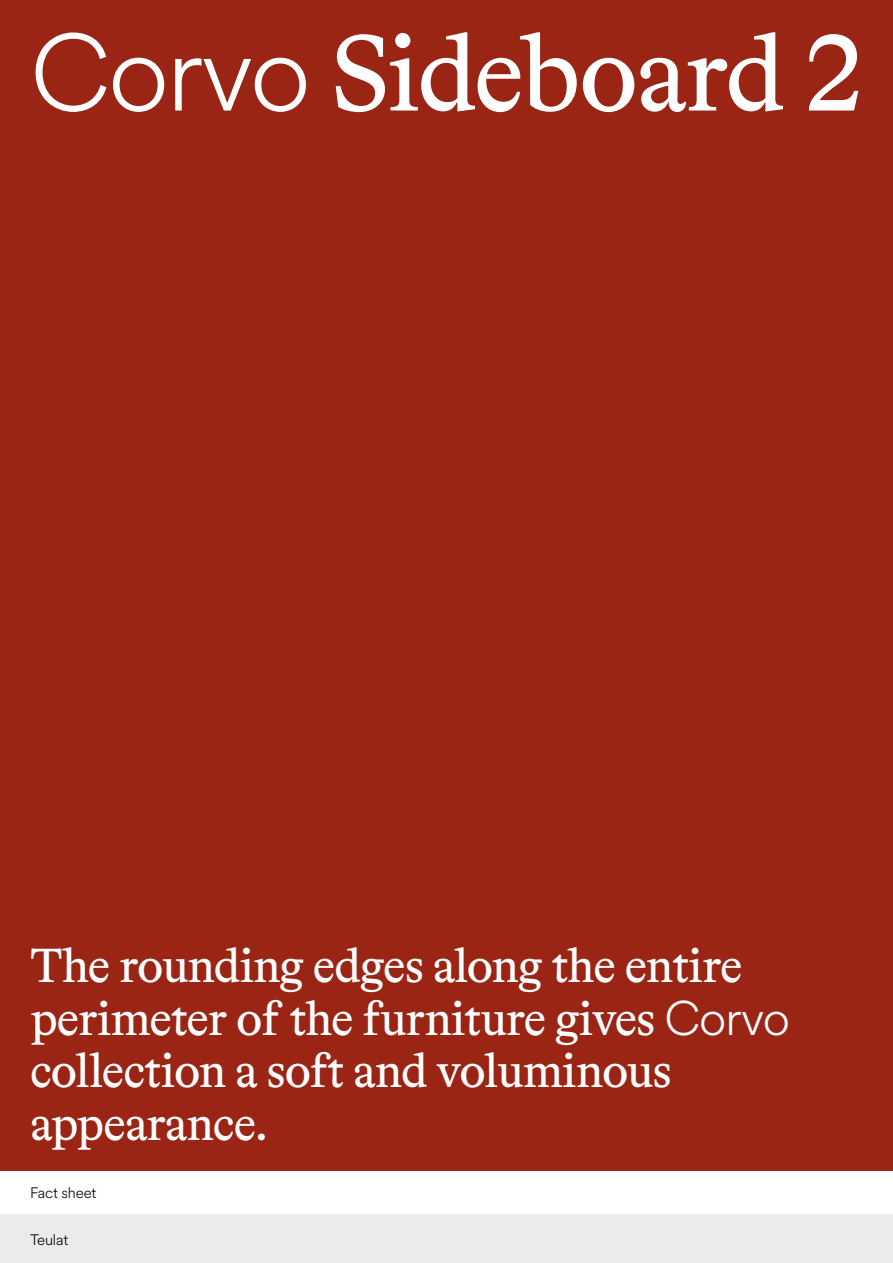
<style>
.page{position:relative;width:893px;height:1263px;background:#fff}
.page>*{position:absolute;margin:0;border:0;box-sizing:border-box;transform-origin:0 0}
.t1{font:108px "Bradford LL";letter-spacing:-.02em;color:#fff}
.t2{font:48px/52.5px "Bradford LL";letter-spacing:-.02em;color:#fff}
.t3{font:300 15px "Circular XX";letter-spacing:-.01em;color:#000}
.s1{font-family:"Circular XX";font-weight:300}
</style>
<div class="page">
<div style="left:0;top:0;width:893px;height:1170px;background:#9a2514"></div>
<div style="left:0;top:1215px;width:893px;height:48px;background:#ebebeb"></div>
<h1 class="t1" style="left:30px;top:2px;width:835px"><span class="s1">Corvo</span> Sideboard 2</h1>
<p class="t2" style="left:30px;top:937px;width:762px">The rounding edges along the entire perimeter of the furniture gives <span class="s1">Corvo </span>collection a soft and voluminous appearance.</p>
<p class="t3" style="left:30px;top:1183px;width:68px">Fact sheet</p>
<p class="t3" style="left:30px;top:1229px;width:40px">Teulat</p>
</div>
